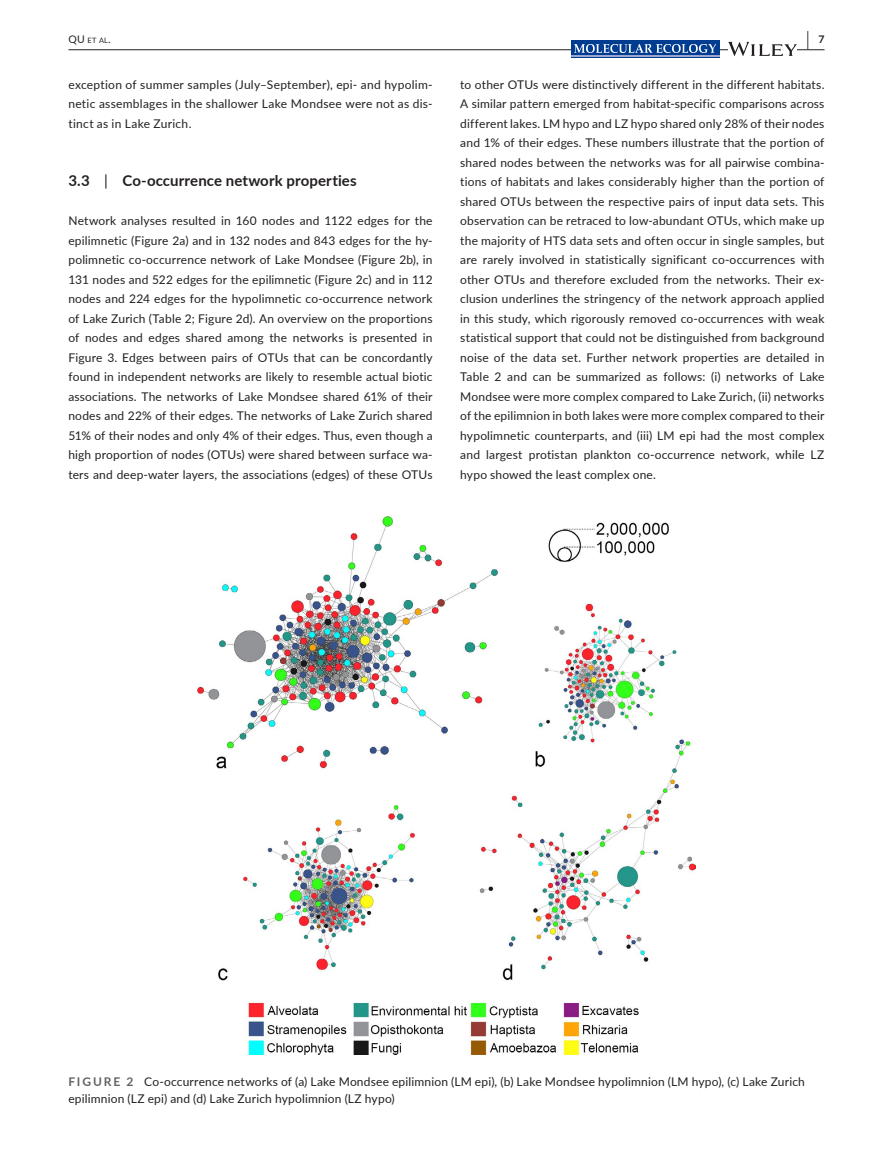
<style>
.page{position:relative;width:893px;height:1174px;background:#fff}
.page>*{position:absolute;margin:0;border:0;box-sizing:border-box;transform-origin:0 0}
.t1{font:700 19.5px "Lato";color:#231f20;scale:.43 1}
.t2{font:700 15px "Lato";letter-spacing:.005em;color:#231f20}
.t3{font:12px/19.5px "Lato";letter-spacing:.015em;color:#231f20;text-align:justify}
.t4{font:7.35px "Lato";color:#231f20}
.s1{font-size:10.5px}
.s2{font-weight:400}
.s3{font-weight:700;color:#636366}
</style>
<div class="page">
<hr style="left:68px;top:49px;width:756px;height:1px;background:#231f20">
<div style="left:571px;top:41px;width:149px;height:17px;background:#003d91"></div>
<img style="left:575px;top:44px;width:141px;height:8px">
<hr style="left:571px;top:55px;width:149px;height:2px;background:#96a6d0">
<svg style="left:728px;top:42px;width:69px;height:14px"></svg>
<img style="left:198px;top:516px;width:497px;height:538px">
<p class="t4" style="left:68px;top:37px;width:44px"><span class="s1">QU</span> et al<span class="s1">.</span></p>
<h1 class="t1" style="left:807px;top:31px;width:43px">| <sup>7</sup></h1>
<p class="t3" style="left:68px;top:74px;width:366px">exception of summer samples (July–September), epi- and hypolim&shy;netic assemblages in the shallower Lake Mondsee were not as dis&shy;tinct as in Lake Zurich.</p>
<p class="t3" style="left:460px;top:74px;width:366px">to other OTUs were distinctively different in the different habitats.<br>A similar pattern emerged from habitat-specific comparisons across different lakes. LM hypo and LZ hypo shared only 28% of their nodes and 1% of their edges. These numbers illustrate that the portion of shared nodes between the networks was for all pairwise combina&shy;tions of habitats and lakes considerably higher than the portion of shared OTUs between the respective pairs of input data sets. This observation can be retraced to low-abundant OTUs, which make up the majority of HTS data sets and often occur in single samples, but are rarely involved in statistically significant co-occurrences with other OTUs and therefore excluded from the networks. Their ex&shy;clusion underlines the stringency of the network approach applied in this study, which rigorously removed co-occurrences with weak statistical support that could not be distinguished from background noise of the data set. Further network properties are detailed in Table 2 and can be summarized as follows: (i) networks of Lake Mondsee were more complex compared to Lake Zurich, (ii) networks of the epilimnion in both lakes were more complex compared to their hypolimnetic counterparts, and (iii) LM epi had the most complex and largest protistan plankton co-occurrence network, while LZ hypo showed the least complex one.</p>
<p class="t2" style="left:68px;top:170px;width:290px">3.3 <span class="s2">|</span> Co-occurrence network properties</p>
<p class="t3" style="left:68px;top:210px;width:366px">Network analyses resulted in 160 nodes and 1122 edges for the epilimnetic (Figure 2a) and in 132 nodes and 843 edges for the hy&shy;polimnetic co-occurrence network of Lake Mondsee (Figure 2b), in 131 nodes and 522 edges for the epilimnetic (Figure 2c) and in 112 nodes and 224 edges for the hypolimnetic co-occurrence network of Lake Zurich (Table 2; Figure 2d). An overview on the proportions of nodes and edges shared among the networks is presented in Figure 3. Edges between pairs of OTUs that can be concordantly found in independent networks are likely to resemble actual biotic associations. The networks of Lake Mondsee shared 61% of their nodes and 22% of their edges. The networks of Lake Zurich shared 51% of their nodes and only 4% of their edges. Thus, even though a high proportion of nodes (OTUs) were shared between surface wa&shy;ters and deep-water layers, the associations (edges) of these OTUs</p>
<p class="t3" style="left:68px;top:1073px;width:738px;line-height:16.5px"><span class="s3">FIGURE 2</span> Co-occurrence networks of (a) Lake Mondsee epilimnion (LM epi), (b) Lake Mondsee hypolimnion (LM hypo), (c) Lake Zurich epilimnion (LZ epi) and (d) Lake Zurich hypolimnion (LZ hypo)</p>
</div>
